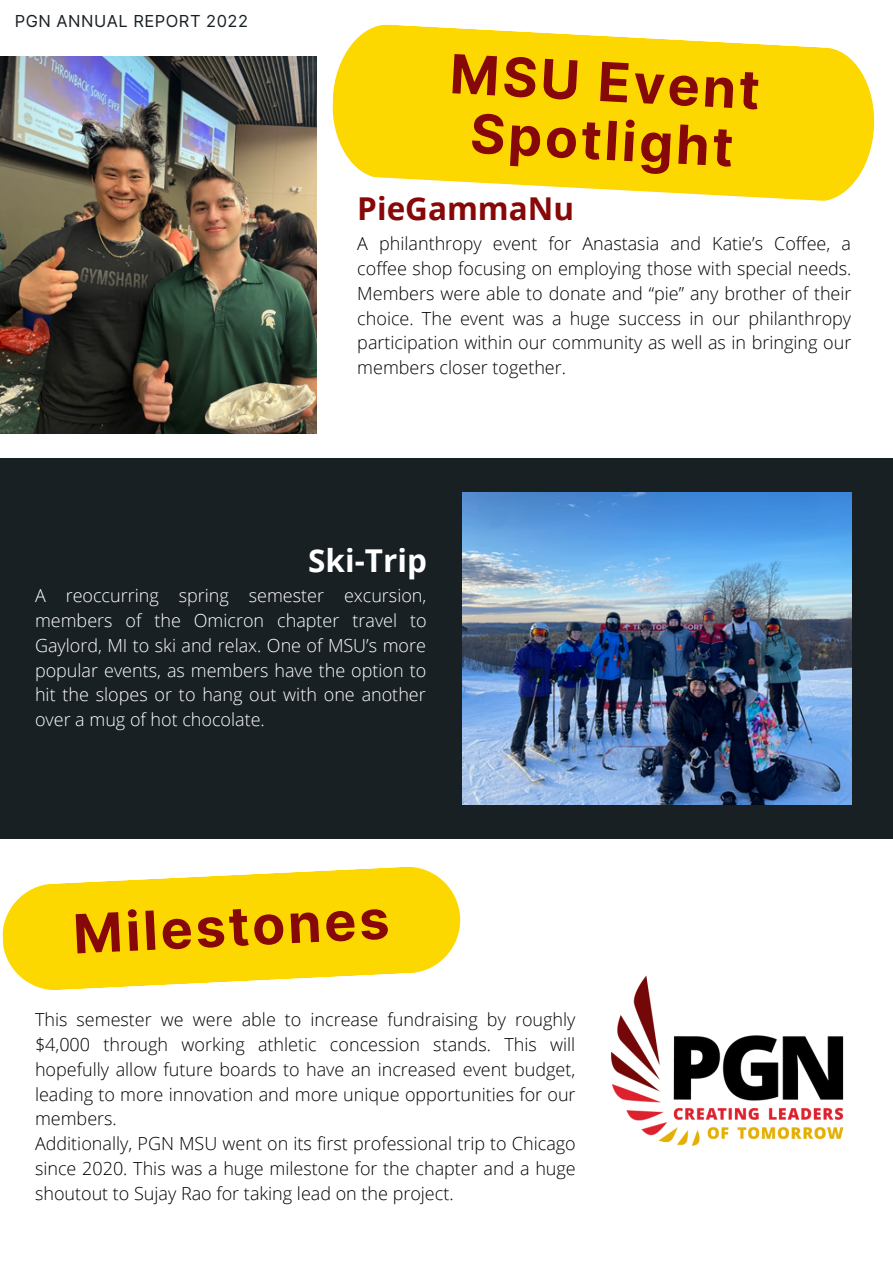
<style>
.page{position:relative;width:893px;height:1264px;background:#fff}
.page>*{position:absolute;margin:0;border:0;box-sizing:border-box;transform-origin:0 0}
.t1{font:700 54px/58.5px "Inter";color:#870808;text-align:center}
.t2{font:700 31.5px "Open Sans";color:#870808}
.t3{font:700 31.5px "Open Sans";color:#fff}
.t4{font:300 18px/24.8px "Open Sans";color:#000;text-align:justify}
.t5{font:300 18px/24.8px "Open Sans";color:#fff;text-align:justify}
.t6{font:16.5px "Inter";letter-spacing:.03em;color:#192024}
</style>
<div class="page">
<img style="left:0;top:57px;width:316px;height:376px">
<div style="left:0;top:457px;width:892px;height:381px;background:#192024"></div>
<img style="left:462px;top:492px;width:389px;height:312px">
<svg style="left:332px;top:24px;width:543px;height:177px;fill:#fdd700"></svg>
<svg style="left:2px;top:867px;width:459px;height:123px;fill:#fdd700"></svg>
<img style="left:611px;top:975px;width:233px;height:171px">
<p class="t6" style="left:15px;top:11px;width:235px">PGN ANNUAL REPORT 2022</p>
<h1 class="t1" style="left:451px;top:44px;width:312px;rotate:3deg">MSU Event<br>Spotlight</h1>
<h2 class="t2" style="left:357px;top:186px;width:218px">PieGammaNu</h2>
<p class="t4" style="left:357px;top:231px;width:495px">A philanthropy event for Anastasia and Katie’s Coffee, a coffee shop focusing on employing those with special needs.<br>Members were able to donate and “pie” any brother of their choice. The event was a huge success in our philanthropy participation within our community as well as in bringing our members closer together.</p>
<h2 class="t3" style="left:308px;top:538px;width:120px">Ski-Trip</h2>
<p class="t5" style="left:35px;top:583px;width:393px">A reoccurring spring semester excursion, members of the Omicron chapter travel to Gaylord, MI to ski and relax. One of MSU’s more popular events, as members have the option to hit the slopes or to hang out with one another over a mug of hot chocolate.</p>
<h1 class="t1" style="left:72px;top:905px;width:318px;rotate:-3deg">Milestones</h1>
<p class="t4" style="left:35px;top:1006px;width:542px;text-align:left">This semester we were able to increase fundraising by roughly $4,000 through working athletic concession stands. This will hopefully allow future boards to have an increased event budget, leading to more innovation and more unique opportunities for our members.<br>Additionally, PGN MSU went on its first professional trip to Chicago since 2020. This was a huge milestone for the chapter and a huge shoutout to Sujay Rao for taking lead on the project.</p>
</div>
